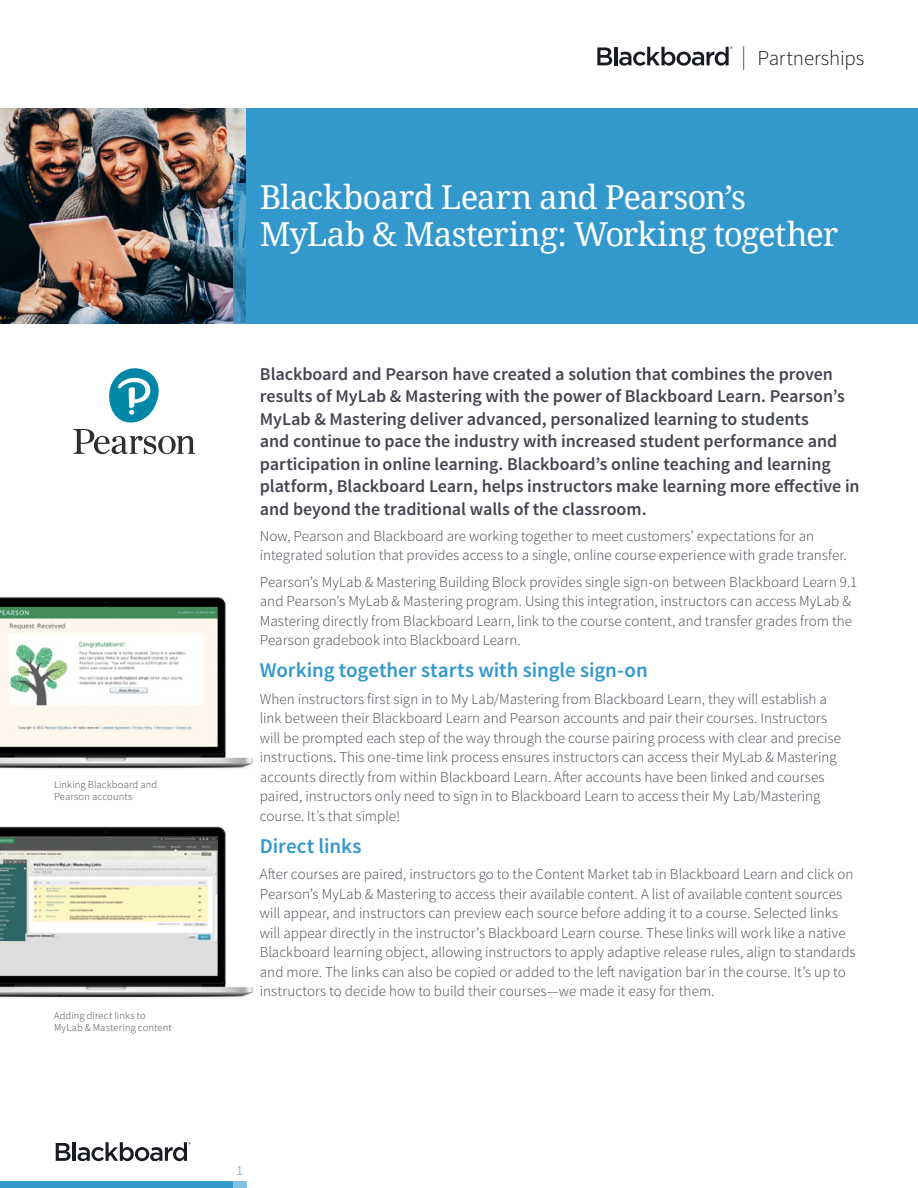
<style>
.page{position:relative;width:918px;height:1188px;background:#fff}
.page>*{position:absolute;margin:0;border:0;box-sizing:border-box;transform-origin:0 0}
.Color_Block_-_3_Line{font:33px/37.5px "Noto Serif";letter-spacing:-.025em;color:#fff}
.Subheading{font:600 21px "Source Sans Pro";letter-spacing:-.005em;color:#3398cc}
.t1{font:300 21px "Source Sans Pro";letter-spacing:-.005em;color:#191b23}
.Leadin_Paragraph{font:600 18px/22.5px "Source Sans Pro";letter-spacing:-.005em;color:#44464f}
.Paragraph{font:300 15px/19.5px "Source Sans Pro";color:#44464f}
.Folio{font:300 13.5px "Source Sans Pro";color:#3398cc}
.Callout_-_Note{font:300 10.5px/12px "Source Sans Pro";letter-spacing:.01em;color:#44464f}
.s1{font-weight:200;font-size:23.7px}
</style>
<div class="page">
<img style="left:0;top:108px;width:246px;height:216px">
<svg style="left:56px;top:1143px;width:15px;height:18px"></svg>
<hr style="left:73px;top:1142px;width:3px;height:19px;background:#191b23">
<svg style="left:78px;top:1142px;width:113px;height:19px"></svg>
<div style="left:0;top:1181px;width:233px;height:7px;background:#3398cc"></div>
<div style="left:233px;top:1181px;width:13px;height:7px;background:#84c1e0"></div>
<div style="left:246px;top:108px;width:672px;height:216px;background:#3398cc"></div>
<svg style="left:597px;top:47px;width:15px;height:18px"></svg>
<hr style="left:614px;top:47px;width:3px;height:18px;background:#191b23">
<svg style="left:619px;top:47px;width:113px;height:19px"></svg>
<svg style="left:233px;top:183px;width:13px;height:141px;background:#3c8cb7"></svg>
<svg style="left:73px;top:368px;width:122px;height:86px"></svg>
<img style="left:0;top:597px;width:253px;height:172px">
<img style="left:0;top:826px;width:253px;height:172px">
<p class="Callout_-_Note" style="left:54px;top:779px;width:105px">Linking Blackboard and<br>Pearson accounts</p>
<p class="Callout_-_Note" style="left:54px;top:1009px;width:119px">Adding direct links to<br>MyLab &amp; Mastering content</p>
<h2 class="t1" style="left:741px;top:46px;width:125px"><span class="s1">|</span> Partnerships</h2>
<p class="Color_Block_-_3_Line" style="left:260px;top:177px;width:580px">Blackboard Learn and Pearson’s<br>MyLab &amp; Mastering: Working together</p>
<p class="Leadin_Paragraph" style="left:260px;top:363px;width:601px">Blackboard and Pearson have created a solution that combines the proven results of MyLab &amp; Mastering with the power of Blackboard Learn. Pearson’s MyLab &amp; Mastering deliver advanced, personalized learning to students<br>and continue to pace the industry with increased student performance and participation in online learning. Blackboard’s online teaching and learning platform, Blackboard Learn, helps instructors make learning more effective in and beyond the traditional walls of the classroom.</p>
<p class="Paragraph" style="left:260px;top:526px;width:589px">Now, Pearson and Blackboard are working together to meet customers’ expectations for an integrated solution that provides access to a single, online course experience with grade transfer.</p>
<p class="Paragraph" style="left:260px;top:572px;width:599px">Pearson’s MyLab &amp; Mastering Building Block provides single sign-on between Blackboard Learn 9.1 and Pearson’s MyLab &amp; Mastering program. Using this integration, instructors can access MyLab &amp; Mastering directly from Blackboard Learn, link to the course content, and transfer grades from the Pearson gradebook into Blackboard Learn.</p>
<p class="Subheading" style="left:260px;top:657px;width:389px">Working together starts with single sign-on</p>
<p class="Paragraph" style="left:260px;top:689px;width:583px">When instructors first sign in to My Lab/Mastering from Blackboard Learn, they will establish a link between their Blackboard Learn and Pearson accounts and pair their courses. Instructors will be prompted each step of the way through the course pairing process with clear and precise instructions. This one-time link process ensures instructors can access their MyLab &amp; Mastering accounts directly from within Blackboard Learn. After accounts have been linked and courses paired, instructors only need to sign in to Blackboard Learn to access their My Lab/Mastering course. It’s that simple!</p>
<p class="Subheading" style="left:260px;top:833px;width:103px">Direct links</p>
<p class="Paragraph" style="left:260px;top:864px;width:597px">After courses are paired, instructors go to the Content Market tab in Blackboard Learn and click on Pearson’s MyLab &amp; Mastering to access their available content. A list of available content sources will appear, and instructors can preview each source before adding it to a course. Selected links will appear directly in the instructor’s Blackboard Learn course. These links will work like a native Blackboard learning object, allowing instructors to apply adaptive release rules, align to standards and more. The links can also be copied or added to the left navigation bar in the course. It’s up to instructors to decide how to build their courses―we made it easy for them.</p>
<p class="Folio" style="left:236px;top:1163px;width:8px">1</p>
</div>
